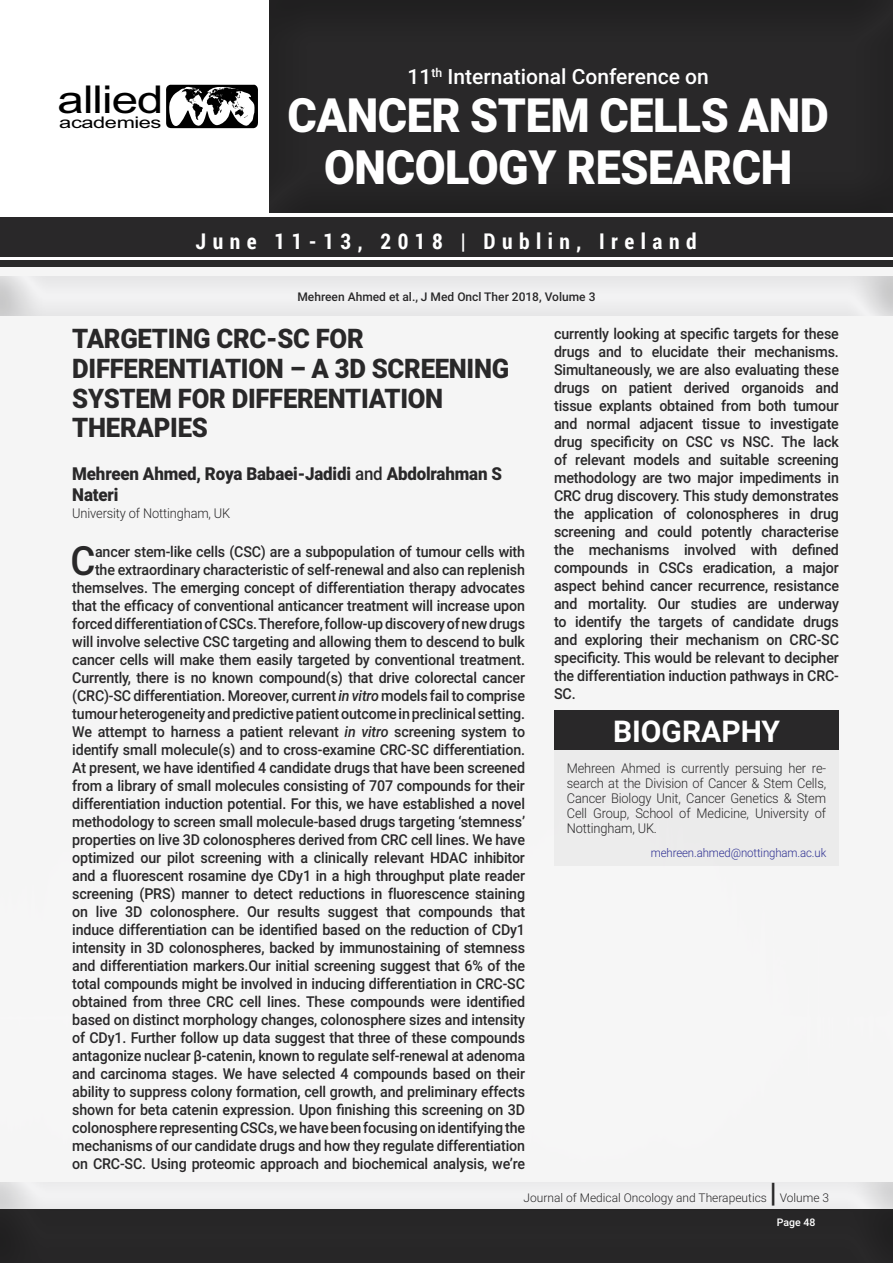
<style>
.page{position:relative;width:893px;height:1263px;background:#fff}
.page>*{position:absolute;margin:0;border:0;box-sizing:border-box;transform-origin:0 0}
.t1{font:900 47.25px/52.1px "Roboto";letter-spacing:-.01em;color:#fff;text-align:center;scale:.95 1}
.t2{font:500 40.35px "Roboto";color:#292829;scale:.95 1}
.t3{font:38.4px "Arial";letter-spacing:-.02em;color:#000;scale:1.24 1}
.t4{font:700 30px "Roboto";color:#fff}
.t5{font:900 27px/29.7px "Roboto";letter-spacing:-.01em;color:#292829;scale:.95 1}
.t6{font:900 27px "Roboto";letter-spacing:-.01em;color:#292829}
.t7{font:700 21.6px "Roboto Condensed";letter-spacing:.3em;color:#fff}
.t8{font:500 21px "Roboto";color:#fff}
.t9{font:900 17.85px/21.5px "Roboto";letter-spacing:-.01em;color:#292829;scale:.95 1}
.t10{font:16.05px "Arial";letter-spacing:-.02em;color:#000;scale:1.36 1}
.t11{font:500 15px/18px "Roboto";letter-spacing:-.01em;color:#292829;text-align:right;scale:.95 1}
.t12{font:300 13.5px/14.9px "Roboto";letter-spacing:-.01em;color:#292829;text-align:justify;scale:.95 1}
.t13{font:300 12px "Roboto";color:#292829}
.t14{font:500 12px "Roboto";color:#292829}
.t15{font:300 12px "Roboto";letter-spacing:-.01em;color:#2e3092;scale:.95 1}
.t16{font:500 10.5px "Roboto";color:#fff}
.s1{font-weight:500}
.s2{font-style:italic}
</style>
<div class="page">
<div style="left:0;top:218px;width:893px;height:39px;background:#292829"></div>
<div style="left:0;top:260px;width:893px;height:7px;background:#292829"></div>
<svg style="left:166px;top:85px;width:91px;height:43px"></svg>
<div style="left:257px;top:0;width:636px;height:215px;background:#292829"></div>
<div style="left:0;top:1198px;width:893px;height:65px;background:#272627"></div>
<div style="left:0;top:1173px;width:893px;height:38px;background:#000;opacity:.5"></div>
<div style="left:554px;top:710px;width:285px;height:156px;background:#ebebeb"></div>
<div style="left:0;top:267px;width:893px;height:51px;background:#eeeeef"></div>
<div style="left:554px;top:710px;width:285px;height:40px;background:#292829"></div>
<h3 class="t3" style="left:58px;top:74px;width:87px">allied</h3>
<p class="t10" style="left:59px;top:111px;width:77px">academies</p>
<h3 class="t8" style="left:408px;top:62px;width:303px">11<sup>th</sup> International Conference on</h3>
<h1 class="t1" style="left:288px;top:88px;width:571px">CANCER STEM CELLS AND<br>ONCOLOGY RESEARCH</h1>
<h3 class="t7" style="left:196px;top:226px;width:503px">June 11-13, 2018 | Dublin, Ireland</h3>
<p class="t14" style="left:297px;top:288px;width:300px">Mehreen Ahmed et al., J Med Oncl Ther 2018, Volume 3</p>
<h3 class="t5" style="left:72px;top:323px;width:462px">TARGETING CRC-SC FOR<br>DIFFERENTIATION – A 3D SCREENING<br>SYSTEM FOR DIFFERENTIATION<br>THERAPIES</h3>
<p class="t9" style="left:72px;top:462px;width:454px">Mehreen Ahmed, Roya Babaei-Jadidi <span class="s1">and</span> Abdolrahman S<br>Nateri</p>
<p class="t12" style="left:72px;top:505px;width:168px">University of Nottingham, UK</p>
<h2 class="t2" style="left:70px;top:532px;width:28px">C</h2>
<p class="t11" style="left:554px;top:324px;width:301px;text-align:justify">currently looking at specific targets for these drugs and to elucidate their mechanisms.<br>Simultaneously, we are also evaluating these drugs on patient derived organoids and tissue explants obtained from both tumour and normal adjacent tissue to investigate drug specificity on CSC vs NSC. The lack of relevant models and suitable screening methodology are two major impediments in CRC drug discovery. This study demonstrates the application of colonospheres in drug screening and could potently characterise the mechanisms involved with defined compounds in CSCs eradication, a major aspect behind cancer recurrence, resistance and mortality. Our studies are underway to identify the targets of candidate drugs and exploring their mechanism on CRC-SC specificity. This would be relevant to decipher the differentiation induction pathways in CRC-SC.</p>
<p class="t11" style="left:72px;top:542px;width:478px">ancer stem-like cells (CSC) are a subpopulation of tumour cells with the extraordinary characteristic of self-renewal and also can replenish themselves. The emerging concept of differentiation therapy advocates that the efficacy of conventional anticancer treatment will increase upon forced differentiation of CSCs. Therefore, follow-up discovery of new drugs will involve selective CSC targeting and allowing them to descend to bulk cancer cells will make them easily targeted by conventional treatment.<br>Currently, there is no known compound(s) that drive colorectal cancer (CRC)-SC differentiation. Moreover, current <span class="s2">in vitro</span> models fail to comprise tumour heterogeneity and predictive patient outcome in preclinical setting.<br>We attempt to harness a patient relevant <span class="s2">in vitro</span> screening system to identify small molecule(s) and to cross-examine CRC-SC differentiation.<br>At present, we have identified 4 candidate drugs that have been screened from a library of small molecules consisting of 707 compounds for their differentiation induction potential. For this, we have established a novel methodology to screen small molecule-based drugs targeting ‘stemness’ properties on live 3D colonospheres derived from CRC cell lines. We have optimized our pilot screening with a clinically relevant HDAC inhibitor and a fluorescent rosamine dye CDy1 in a high throughput plate reader screening (PRS) manner to detect reductions in fluorescence staining on live 3D colonosphere. Our results suggest that compounds that induce differentiation can be identified based on the reduction of CDy1 intensity in 3D colonospheres, backed by immunostaining of stemness and differentiation markers.Our initial screening suggest that 6% of the total compounds might be involved in inducing differentiation in CRC-SC obtained from three CRC cell lines. These compounds were identified based on distinct morphology changes, colonosphere sizes and intensity of CDy1. Further follow up data suggest that three of these compounds antagonize nuclear β-catenin, known to regulate self-renewal at adenoma and carcinoma stages. We have selected 4 compounds based on their ability to suppress colony formation, cell growth, and preliminary effects shown for beta catenin expression. Upon finishing this screening on 3D colonosphere representing CSCs, we have been focusing on identifying the mechanisms of our candidate drugs and how they regulate differentiation on CRC-SC. Using proteomic approach and biochemical analysis, we’re</p>
<h3 class="t4" style="left:613px;top:710px;width:169px">BIOGRAPHY</h3>
<p class="t12" style="left:567px;top:760px;width:275px">Mehreen Ahmed is currently persuing her re&shy;search at the Division of Cancer &amp; Stem Cells, Cancer Biology Unit, Cancer Genetics &amp; Stem Cell Group, School of Medicine, University of Nottingham, UK.</p>
<p class="t15" style="left:651px;top:844px;width:186px">mehreen.ahmed@nottingham.ac.uk</p>
<p class="t13" style="left:523px;top:1189px;width:245px">Journal of Medical Oncology and Therapeutics</p>
<h3 class="t6" style="left:770px;top:1174px;width:8px">|</h3>
<p class="t13" style="left:780px;top:1189px;width:51px">Volume 3</p>
<p class="t16" style="left:777px;top:1215px;width:40px">Page 48</p>
</div>
